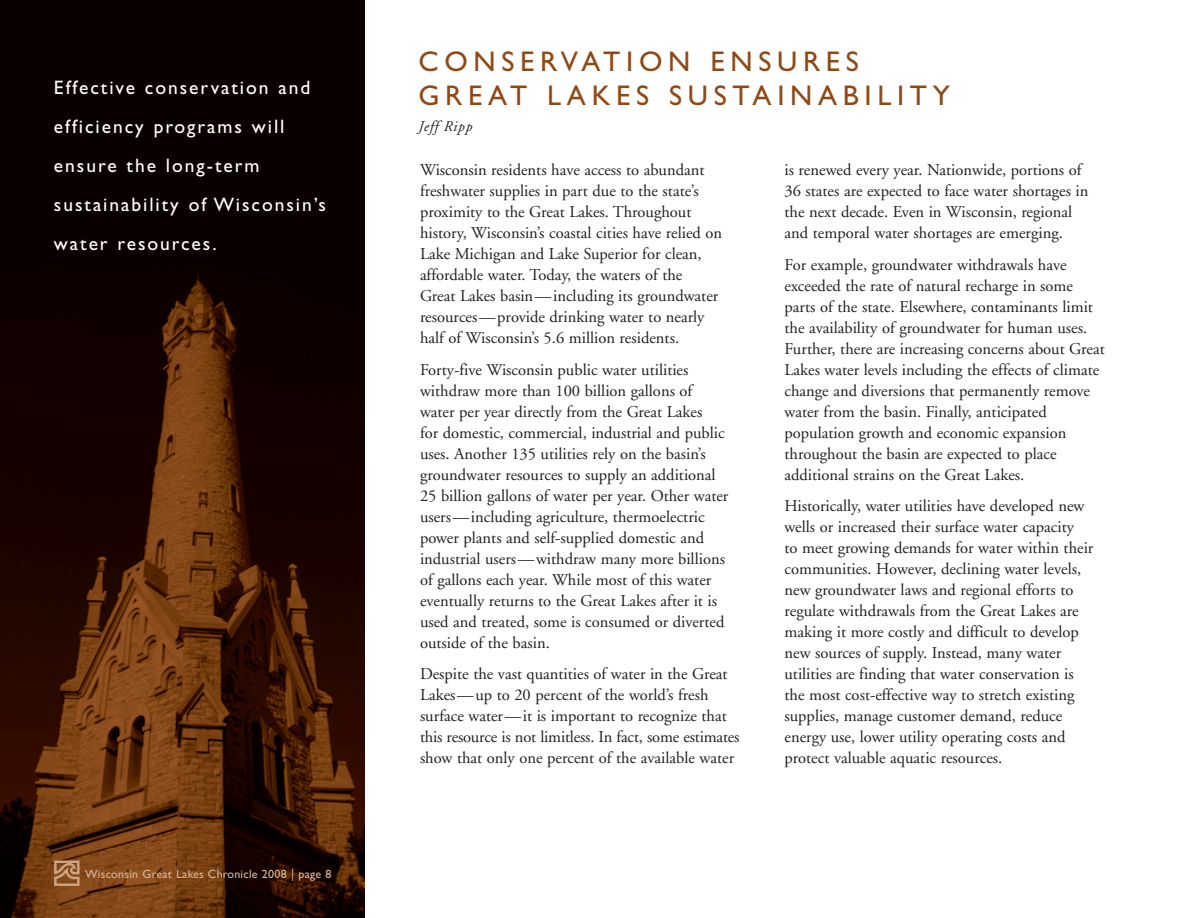
<style>
.page{position:relative;width:1188px;height:918px;background:#fff}
.page>*{position:absolute;margin:0;border:0;box-sizing:border-box;transform-origin:0 0}
.t1{font:28.5px/34.5px "Gill Sans";letter-spacing:.2em;color:#8f4917}
.t2{font:19.5px/39px "Gill Sans";letter-spacing:.1em;color:#fff}
.t3{font:16.5px/21px "Adobe Garamond";color:#231f20}
.t4{font:italic 15px "Adobe Garamond";letter-spacing:.05em;color:#231f20}
.t5{font:12px "Gill Sans";letter-spacing:.025em;color:#d6b79f}
</style>
<div class="page">
<img style="left:0;top:0;width:364px;height:917px">
<svg style="left:54px;top:861px;width:26px;height:25px"></svg>
<p class="t2" style="left:54px;top:70px;width:274px">Effective conservation and efficiency programs will ensure the long-term sustainability of Wisconsin’s water resources.</p>
<p class="t5" style="left:85px;top:869px;width:248px">Wisconsin Great Lakes Chronicle 2008 | page 8</p>
<h1 class="t1" style="left:419px;top:47px;width:533px">CONSERVATION ENSURES<br>GREAT LAKES SUSTAINABILITY</h1>
<p class="t4" style="left:419px;top:120px;width:55px">Jeff Ripp</p>
<p class="t3" style="left:420px;top:161px;width:304px">Wisconsin residents have access to abundant freshwater supplies in part due to the state’s proximity to the Great Lakes. Throughout history, Wisconsin’s coastal cities have relied on Lake Michigan and Lake Superior for clean, affordable water. Today, the waters of the<br>Great Lakes basin—including its groundwater resources—provide drinking water to nearly half of Wisconsin’s 5.6 million residents.</p>
<p class="t3" style="left:420px;top:361px;width:310px">Forty-five Wisconsin public water utilities withdraw more than 100 billion gallons of water per year directly from the Great Lakes<br>for domestic, commercial, industrial and public uses. Another 135 utilities rely on the basin’s groundwater resources to supply an additional 25 billion gallons of water per year. Other water users—including agriculture, thermoelectric power plants and self-supplied domestic and industrial users—withdraw many more billions of gallons each year. While most of this water eventually returns to the Great Lakes after it is used and treated, some is consumed or diverted outside of the basin.</p>
<p class="t3" style="left:420px;top:665px;width:321px">Despite the vast quantities of water in the Great Lakes—up to 20 percent of the world’s fresh surface water—it is important to recognize that this resource is not limitless. In fact, some estimates show that only one percent of the available water</p>
<p class="t3" style="left:784px;top:161px;width:306px">is renewed every year. Nationwide, portions of 36 states are expected to face water shortages in the next decade. Even in Wisconsin, regional and temporal water shortages are emerging.</p>
<p class="t3" style="left:784px;top:256px;width:322px">For example, groundwater withdrawals have exceeded the rate of natural recharge in some parts of the state. Elsewhere, contaminants limit the availability of groundwater for human uses.<br>Further, there are increasing concerns about Great Lakes water levels including the effects of climate change and diversions that permanently remove water from the basin. Finally, anticipated population growth and economic expansion throughout the basin are expected to place additional strains on the Great Lakes.</p>
<p class="t3" style="left:784px;top:497px;width:310px">Historically, water utilities have developed new wells or increased their surface water capacity<br>to meet growing demands for water within their communities. However, declining water levels, new groundwater laws and regional efforts to regulate withdrawals from the Great Lakes are making it more costly and difficult to develop new sources of supply. Instead, many water utilities are finding that water conservation is the most cost-effective way to stretch existing supplies, manage customer demand, reduce energy use, lower utility operating costs and protect valuable aquatic resources.</p>
</div>
